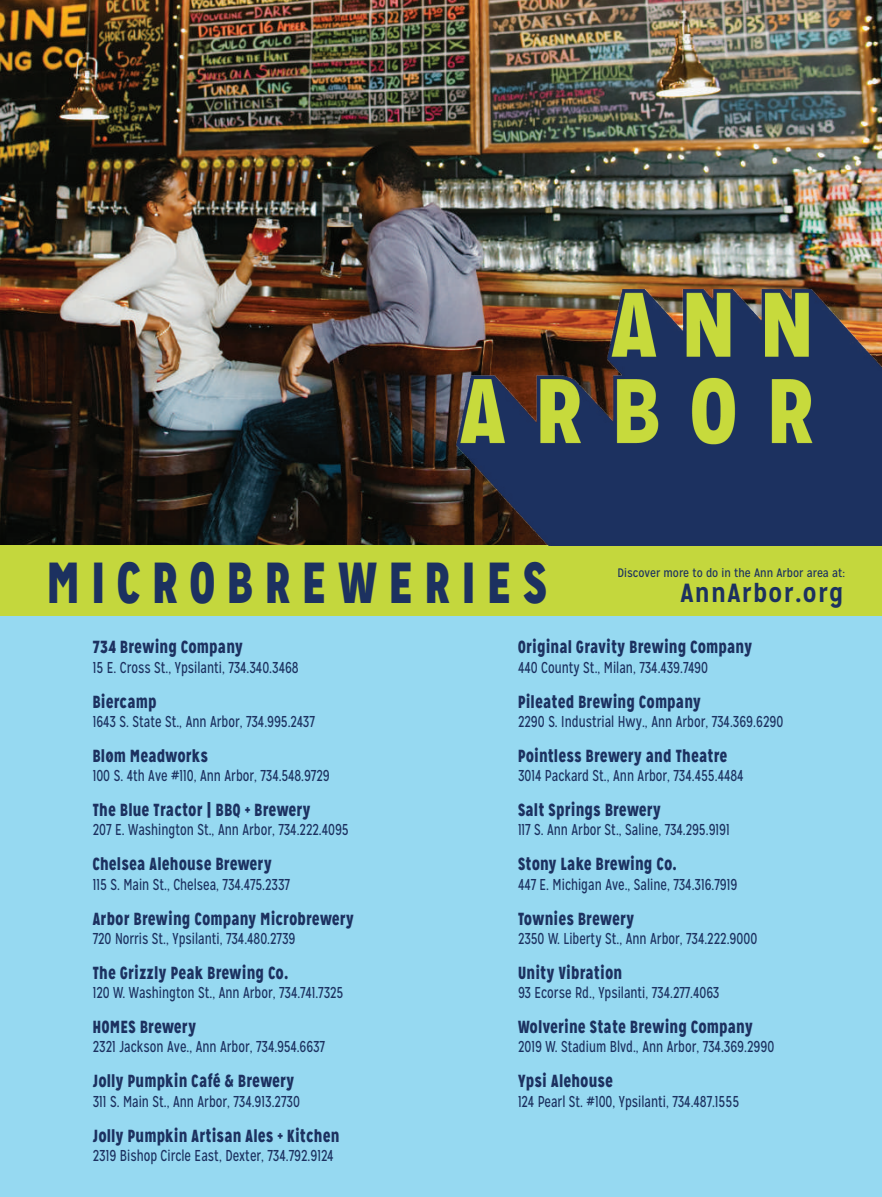
<style>
.page{position:relative;width:882px;height:1197px;background:#fff}
.page>*{position:absolute;margin:0;border:0;box-sizing:border-box;transform-origin:0 0}
.t1{font:900 57.75px "Mission Gothic";letter-spacing:.25em;color:#1c3160;scale:.85 1}
.t2{font:700 26.25px "Mission Gothic";letter-spacing:.05em;color:#1c3160}
.t3{font:900 17.5px "Mission Gothic";letter-spacing:.05em;color:#1c3160;scale:.85 1}
.t4{font:15.75px "Mission Gothic";color:#1c3160;scale:.85 1}
.t5{font:12.25px "Mission Gothic";color:#1c3160}
</style>
<div class="page">
<img style="left:0;top:0;width:882px;height:545px">
<div style="left:0;top:580px;width:882px;height:617px;background:#96d9f1"></div>
<div style="left:0;top:545px;width:882px;height:71px;background:#c4d73d"></div>
<img style="left:457px;top:290px;width:425px;height:255px">
<svg style="left:874px;top:370px;width:8px;height:176px"></svg>
<h1 class="t1" style="left:47px;top:545px;width:589px">MICROBREWERIES</h1>
<p class="t5" style="left:617px;top:566px;width:229px">Discover more to do in the Ann Arbor area at:</p>
<h2 class="t2" style="left:680px;top:576px;width:165px">AnnArbor.org</h2>
<p class="t3" style="left:93px;top:636px;width:178px">734 Brewing Company</p>
<p class="t4" style="left:93px;top:658px;width:244px">15 E. Cross St., Ypsilanti, 734.340.3468</p>
<p class="t3" style="left:93px;top:690px;width:76px">Biercamp</p>
<p class="t4" style="left:93px;top:712px;width:263px">1643 S. State St., Ann Arbor, 734.995.2437</p>
<p class="t3" style="left:93px;top:744px;width:137px">Bløm Meadworks</p>
<p class="t4" style="left:93px;top:766px;width:280px">100 S. 4th Ave #110, Ann Arbor, 734.548.9729</p>
<p class="t3" style="left:93px;top:799px;width:258px">The Blue Tractor | BBQ + Brewery</p>
<p class="t4" style="left:93px;top:820px;width:303px">207 E. Washington St., Ann Arbor, 734.222.4095</p>
<p class="t3" style="left:93px;top:853px;width:212px">Chelsea Alehouse Brewery</p>
<p class="t4" style="left:93px;top:875px;width:234px">115 S. Main St., Chelsea, 734.475.2337</p>
<p class="t3" style="left:93px;top:907px;width:309px">Arbor Brewing Company Microbrewery</p>
<p class="t4" style="left:93px;top:929px;width:240px">720 Norris St., Ypsilanti, 734.480.2739</p>
<p class="t3" style="left:93px;top:961px;width:231px">The Grizzly Peak Brewing Co.</p>
<p class="t4" style="left:93px;top:983px;width:297px">120 W. Washington St., Ann Arbor, 734.741.7325</p>
<p class="t3" style="left:93px;top:1016px;width:123px">HOMES Brewery</p>
<p class="t4" style="left:93px;top:1037px;width:275px">2321 Jackson Ave., Ann Arbor, 734.954.6637</p>
<p class="t3" style="left:93px;top:1070px;width:238px">Jolly Pumpkin Café &amp; Brewery</p>
<p class="t4" style="left:93px;top:1092px;width:245px">311 S. Main St., Ann Arbor, 734.913.2730</p>
<p class="t3" style="left:93px;top:1124px;width:291px">Jolly Pumpkin Artisan Ales + Kitchen</p>
<p class="t4" style="left:93px;top:1146px;width:285px">2319 Bishop Circle East, Dexter, 734.792.9124</p>
<p class="t3" style="left:518px;top:636px;width:277px">Original Gravity Brewing Company</p>
<p class="t4" style="left:518px;top:658px;width:225px">440 County St., Milan, 734.439.7490</p>
<p class="t3" style="left:518px;top:690px;width:216px">Pileated Brewing Company</p>
<p class="t4" style="left:518px;top:712px;width:314px">2290 S. Industrial Hwy., Ann Arbor, 734.369.6290</p>
<p class="t3" style="left:518px;top:744px;width:247px">Pointless Brewery and Theatre</p>
<p class="t4" style="left:518px;top:766px;width:267px">3014 Packard St., Ann Arbor, 734.455.4484</p>
<p class="t3" style="left:518px;top:799px;width:169px">Salt Springs Brewery</p>
<p class="t4" style="left:518px;top:820px;width:251px">117 S. Ann Arbor St., Saline, 734.295.9191</p>
<p class="t3" style="left:518px;top:853px;width:188px">Stony Lake Brewing Co.</p>
<p class="t4" style="left:518px;top:875px;width:260px">447 E. Michigan Ave., Saline, 734.316.7919</p>
<p class="t3" style="left:518px;top:907px;width:138px">Townies Brewery</p>
<p class="t4" style="left:518px;top:929px;width:283px">2350 W. Liberty St., Ann Arbor, 734.222.9000</p>
<p class="t3" style="left:518px;top:961px;width:124px">Unity Vibration</p>
<p class="t4" style="left:518px;top:983px;width:239px">93 Ecorse Rd., Ypsilanti, 734.277.4063</p>
<p class="t3" style="left:518px;top:1016px;width:277px">Wolverine State Brewing Company</p>
<p class="t4" style="left:518px;top:1037px;width:303px">2019 W. Stadium Blvd., Ann Arbor, 734.369.2990</p>
<p class="t3" style="left:518px;top:1070px;width:113px">Ypsi Alehouse</p>
<p class="t4" style="left:518px;top:1092px;width:262px">124 Pearl St. #100, Ypsilanti, 734.487.1555</p>
</div>
